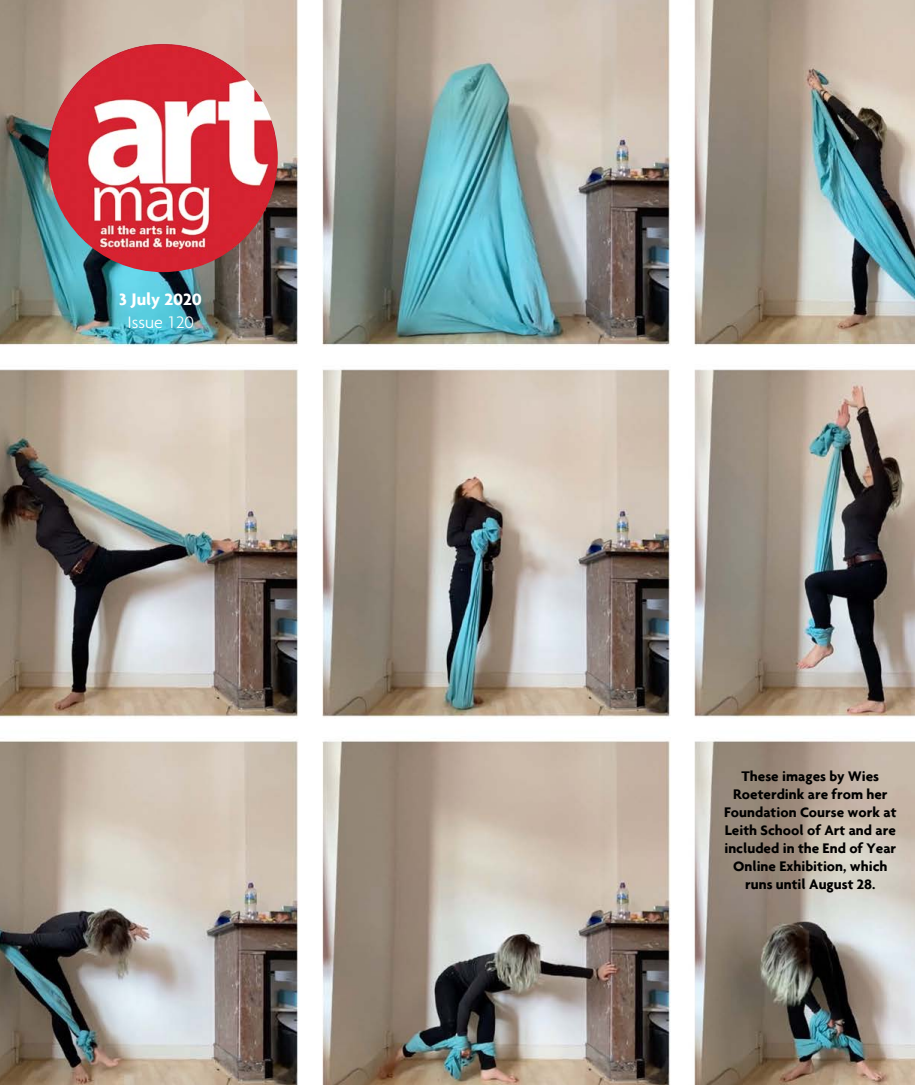
<style>
.page{position:relative;width:915px;height:1085px;background:#fff}
.page>*{position:absolute;margin:0;border:0;box-sizing:border-box;transform-origin:0 0}
.t1{font:700 18px "Agenda";color:#fff}
.t2{font:300 18px "Agenda";color:#fff}
.t3{font:700 15px/18px "Agenda";color:#000;text-align:center}
</style>
<div class="page">
<img style="left:0;top:0;width:914px;height:1084px">
<img style="left:48px;top:44px;width:230px;height:228px">
<p class="t1" style="left:119px;top:288px;width:84px">3 July 2020</p>
<p class="t2" style="left:128px;top:311px;width:67px">Issue 120</p>
<p class="t3" style="left:724px;top:766px;width:174px">These images by Wies<br>Roeterdink are from her<br>Foundation Course work at<br>Leith School of Art and are included in the End of Year<br>Online Exhibition, which runs until August 28.</p>
</div>
